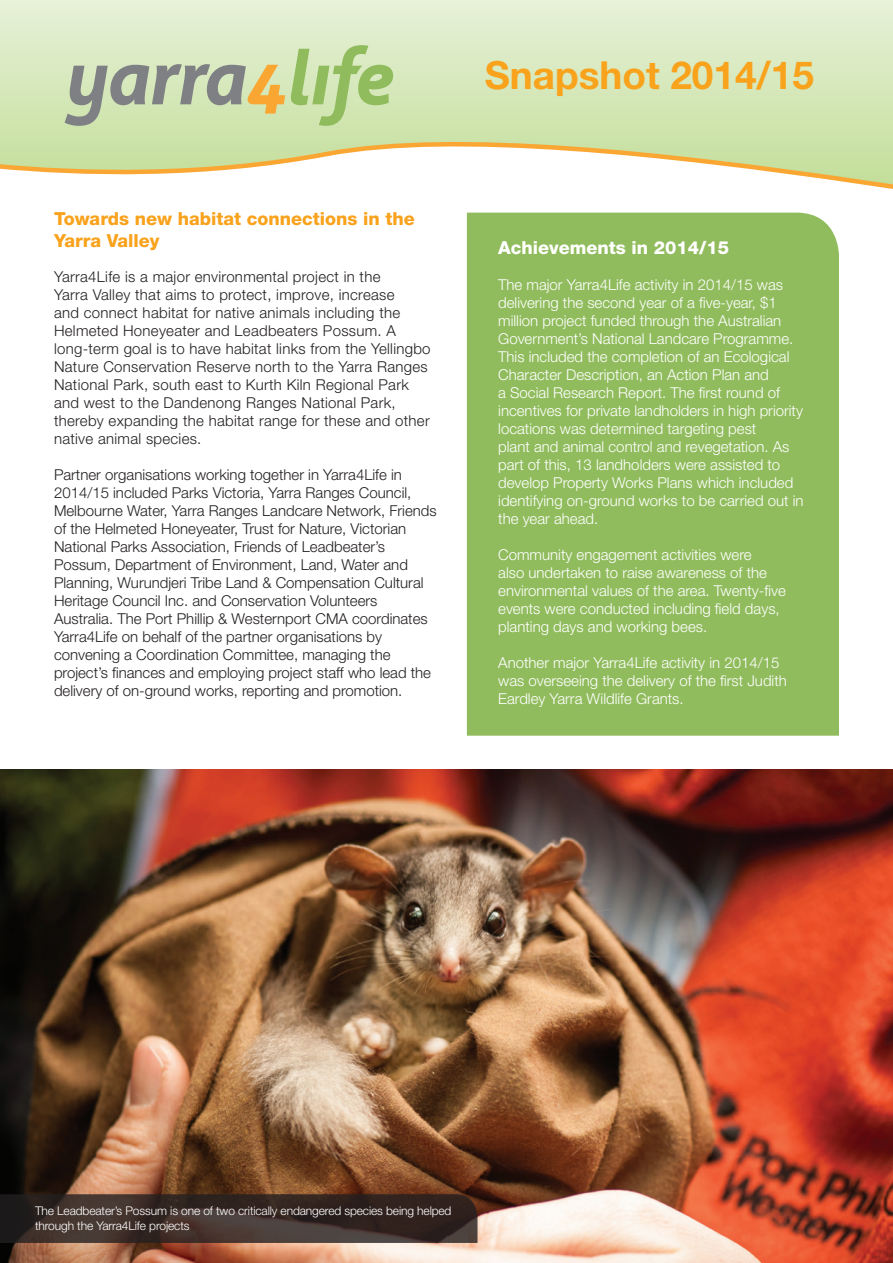
<style>
.page{position:relative;width:893px;height:1263px;background:#fff}
.page>*{position:absolute;margin:0;border:0;box-sizing:border-box;transform-origin:0 0}
.t1{font:700 38.7px "Helvetica Neue LT Std";color:#f9a21c}
.t2{font:800 18px/21.6px "Helvetica Neue LT Std";color:#f9a21c}
.t3{font:800 18px "Helvetica Neue LT Std";color:#fff}
.t4{font:300 15px/18px "Helvetica Neue LT Std";color:#fff}
.t5{font:300 15px/18px "Helvetica Neue LT Std";color:#231f20}
.t6{font:300 15px/18px "Helvetica Neue LT Std";letter-spacing:.02em;color:#231f20}
.t7{font:300 12px/15px "Helvetica Neue LT Std";letter-spacing:-.01em;color:#fff}
</style>
<div class="page">
<svg style="left:0;top:0;width:893px;height:252px"></svg>
<div style="left:467px;top:213px;width:372px;height:523px;background:#90bc5d"></div>
<img style="left:0;top:770px;width:893px;height:493px">
<svg style="left:65px;top:64px;width:220px;height:62px;background:#bac19d"></svg>
<svg style="left:291px;top:45px;width:102px;height:81px;background:#bbd797"></svg>
<svg style="left:0;top:1194px;width:477px;height:49px;background:#392c28"></svg>
<p class="t2" style="left:54px;top:208px;width:362px">Towards new habitat connections in the<br>Yarra Valley</p>
<p class="t6" style="left:54px;top:267px;width:378px">Yarra4Life is a major environmental project in the<br>Yarra Valley that aims to protect, improve, increase<br>and connect habitat for native animals including the Helmeted Honeyeater and Leadbeaters Possum. A long-term goal is to have habitat links from the Yellingbo Nature Conservation Reserve north to the Yarra Ranges National Park, south east to Kurth Kiln Regional Park and west to the Dandenong Ranges National Park, thereby expanding the habitat range for these and other native animal species.</p>
<p class="t5" style="left:54px;top:465px;width:384px">Partner organisations working together in Yarra4Life in 2014/15 included Parks Victoria, Yarra Ranges Council, Melbourne Water, Yarra Ranges Landcare Network, Friends of the Helmeted Honeyeater, Trust for Nature, Victorian National Parks Association, Friends of Leadbeater’s Possum, Department of Environment, Land, Water and Planning, Wurundjeri Tribe Land &amp; Compensation Cultural Heritage Council Inc. and Conservation Volunteers Australia. The Port Phillip &amp; Westernport CMA coordinates Yarra4Life on behalf of the partner organisations by convening a Coordination Committee, managing the project’s finances and employing project staff who lead the delivery of on-ground works, reporting and promotion.</p>
<h1 class="t1" style="left:485px;top:51px;width:331px">Snapshot 2014/15</h1>
<p class="t3" style="left:498px;top:237px;width:233px">Achievements in 2014/15</p>
<p class="t4" style="left:498px;top:276px;width:307px">The major Yarra4Life activity in 2014/15 was delivering the second year of a five-year, $1 million project funded through the Australian Government’s National Landcare Programme.<br>This included the completion of an Ecological Character Description, an Action Plan and<br>a Social Research Report. The first round of incentives for private landholders in high priority locations was determined targeting pest<br>plant and animal control and revegetation. As part of this, 13 landholders were assisted to develop Property Works Plans which included identifying on-ground works to be carried out in the year ahead.</p>
<p class="t4" style="left:498px;top:546px;width:289px">Community engagement activities were<br>also undertaken to raise awareness of the environmental values of the area. Twenty-five events were conducted including field days, planting days and working bees.</p>
<p class="t4" style="left:498px;top:654px;width:290px">Another major Yarra4Life activity in 2014/15 was overseeing the delivery of the first Judith<br>Eardley Yarra Wildlife Grants.</p>
<p class="t7" style="left:35px;top:1202px;width:418px">The Leadbeater’s Possum is one of two critically endangered species being helped through the Yarra4Life projects</p>
</div>
